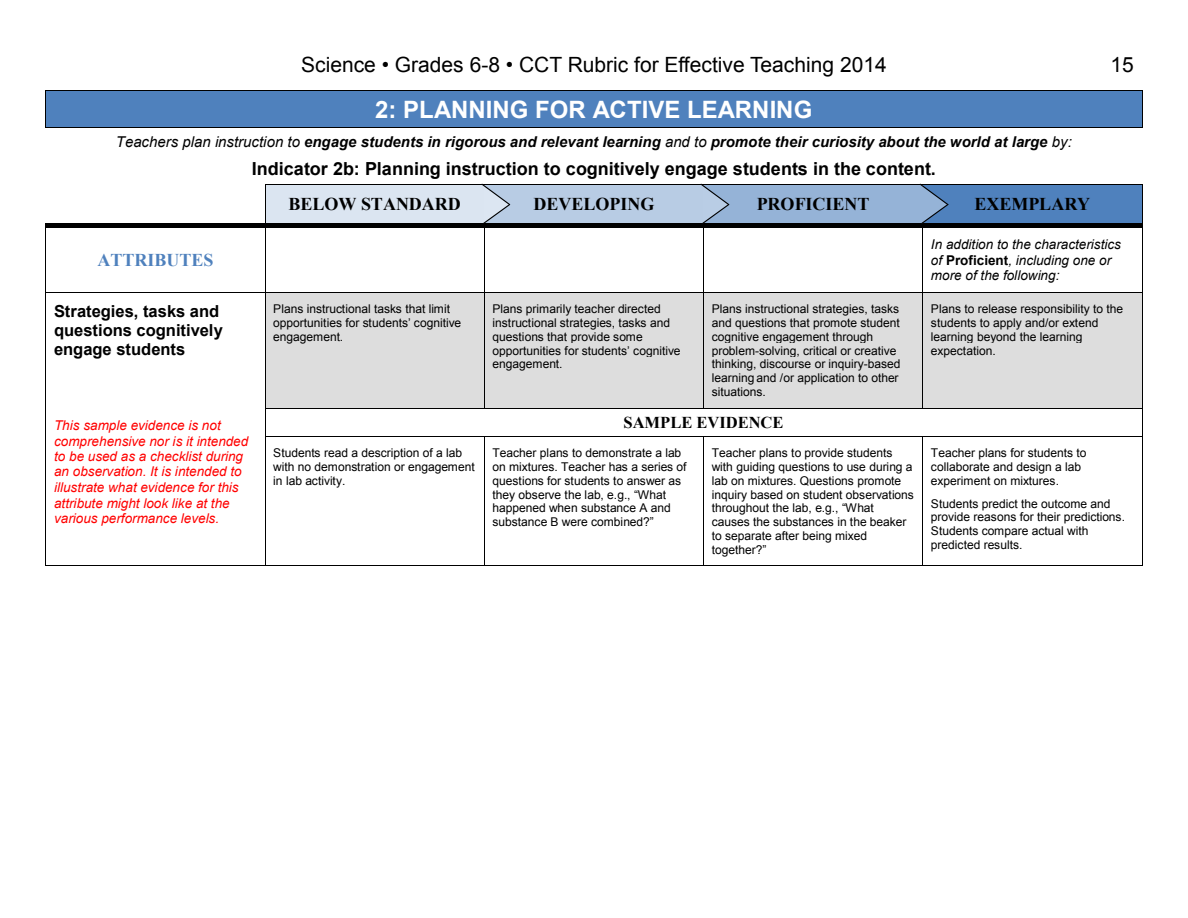
<style>
.page{position:relative;width:1188px;height:918px;background:#fff}
.page>*{position:absolute;margin:0;border:0;box-sizing:border-box;transform-origin:0 0}
.t1{font:700 24px "Arial";color:#fff}
.t2{font:21px "Arial";color:#000}
.t3{font:700 18px/35px "Arial";color:#000}
.t4{font:700 18px "Times New Roman";color:#000}
.t5{font:700 18px "Times New Roman";letter-spacing:.005em;color:#4f81bd}
.t6{font:700 16.5px/18.9px "Arial";color:#000}
.t7{font:700 16.5px "Times New Roman";letter-spacing:-.005em;color:#000}
.t8{font:italic 700 15px "Arial";letter-spacing:.005em;color:#000}
.t9{font:italic 13.5px/15.6px "Arial";letter-spacing:.005em;color:#f00}
.t10{font:italic 13.5px/15.5px "Arial";color:#000}
.t11{font:12px/13.8px "Arial";letter-spacing:-.005em;color:#000}
.s1{font-weight:400}
.s2{font-family:"Times New Roman"}
.s3{font-weight:700;font-style:normal}
</style>
<div class="page">
<div style="left:54px;top:91px;width:1080px;height:37px;background:#4f81bd"></div>
<hr style="left:46px;top:90px;width:1096px;height:1px;background:#000">
<hr style="left:46px;top:91px;width:1px;height:37px;background:#000">
<hr style="left:1142px;top:91px;width:1px;height:37px;background:#000">
<hr style="left:47px;top:128px;width:1095px;height:1px;background:#000">
<div style="left:266px;top:185px;width:218px;height:38px;background:#dbe5f1"></div>
<div style="left:492px;top:185px;width:204px;height:38px;background:#b8cce4"></div>
<div style="left:712px;top:185px;width:203px;height:38px;background:#95b3d7"></div>
<div style="left:923px;top:185px;width:219px;height:38px;background:#4f81bd"></div>
<hr style="left:266px;top:184px;width:218px;height:1px;background:#000">
<hr style="left:485px;top:184px;width:219px;height:1px;background:#000">
<hr style="left:704px;top:184px;width:219px;height:1px;background:#000">
<hr style="left:924px;top:184px;width:218px;height:1px;background:#000">
<hr style="left:265px;top:185px;width:1px;height:38px;background:#000">
<hr style="left:1142px;top:185px;width:1px;height:38px;background:#000">
<svg style="left:46px;top:223px;width:5px;height:5px"></svg>
<div style="left:51px;top:223px;width:214px;height:5px;background:#000"></div>
<svg style="left:265px;top:223px;width:4px;height:5px"></svg>
<div style="left:269px;top:223px;width:215px;height:5px;background:#000"></div>
<div style="left:489px;top:223px;width:214px;height:5px;background:#000"></div>
<div style="left:708px;top:223px;width:214px;height:5px;background:#000"></div>
<div style="left:928px;top:223px;width:214px;height:5px;background:#000"></div>
<hr style="left:46px;top:228px;width:1px;height:64px;background:#000">
<hr style="left:265px;top:228px;width:1px;height:64px;background:#000">
<hr style="left:484px;top:228px;width:1px;height:64px;background:#000">
<hr style="left:703px;top:228px;width:1px;height:64px;background:#000">
<hr style="left:922px;top:228px;width:1px;height:64px;background:#000">
<hr style="left:1142px;top:228px;width:1px;height:64px;background:#000">
<div style="left:266px;top:293px;width:218px;height:115px;background:#ddd"></div>
<div style="left:485px;top:293px;width:218px;height:115px;background:#ddd"></div>
<div style="left:704px;top:293px;width:218px;height:115px;background:#ddd"></div>
<div style="left:923px;top:293px;width:219px;height:115px;background:#ddd"></div>
<hr style="left:46px;top:292px;width:219px;height:1px;background:#000">
<hr style="left:266px;top:292px;width:218px;height:1px;background:#000">
<hr style="left:485px;top:292px;width:218px;height:1px;background:#000">
<hr style="left:704px;top:292px;width:218px;height:1px;background:#000">
<hr style="left:923px;top:292px;width:219px;height:1px;background:#000">
<hr style="left:46px;top:293px;width:1px;height:115px;background:#000">
<hr style="left:265px;top:293px;width:1px;height:115px;background:#000">
<hr style="left:484px;top:293px;width:1px;height:115px;background:#000">
<hr style="left:703px;top:293px;width:1px;height:115px;background:#000">
<hr style="left:922px;top:293px;width:1px;height:115px;background:#000">
<hr style="left:1142px;top:293px;width:1px;height:115px;background:#000">
<hr style="left:266px;top:408px;width:218px;height:1px;background:#000">
<hr style="left:485px;top:408px;width:218px;height:1px;background:#000">
<hr style="left:704px;top:408px;width:218px;height:1px;background:#000">
<hr style="left:923px;top:408px;width:219px;height:1px;background:#000">
<svg style="left:265px;top:408px;width:1px;height:29px"></svg>
<hr style="left:266px;top:436px;width:218px;height:1px;background:#000">
<hr style="left:485px;top:436px;width:218px;height:1px;background:#000">
<hr style="left:704px;top:436px;width:218px;height:1px;background:#000">
<hr style="left:923px;top:436px;width:219px;height:1px;background:#000">
<svg style="left:1142px;top:408px;width:1px;height:29px"></svg>
<hr style="left:46px;top:437px;width:1px;height:129px;background:#000">
<hr style="left:46px;top:566px;width:219px;height:1px;background:#000">
<hr style="left:265px;top:437px;width:1px;height:129px;background:#000">
<hr style="left:266px;top:566px;width:218px;height:1px;background:#000">
<hr style="left:484px;top:437px;width:1px;height:129px;background:#000">
<hr style="left:485px;top:566px;width:218px;height:1px;background:#000">
<hr style="left:703px;top:437px;width:1px;height:129px;background:#000">
<hr style="left:704px;top:566px;width:218px;height:1px;background:#000">
<hr style="left:922px;top:437px;width:1px;height:129px;background:#000">
<hr style="left:923px;top:566px;width:219px;height:1px;background:#000">
<hr style="left:1142px;top:437px;width:1px;height:129px;background:#000">
<svg style="left:481px;top:183px;width:30px;height:45px"></svg>
<svg style="left:700px;top:183px;width:30px;height:45px"></svg>
<svg style="left:919px;top:183px;width:30px;height:45px"></svg>
<h2 class="t2" style="left:301px;top:51px;width:587px">Science • Grades 6-8 • CCT Rubric for Effective Teaching 2014</h2>
<h2 class="t2" style="left:1111px;top:51px;width:25px">15</h2>
<p class="t2" style="left:683px;top:52px;width:7px">f</p>
<p class="t2" style="left:1122px;top:52px;width:13px">1</p>
<p class="t1" style="left:375px;top:93px;width:439px">2: PLANNING FOR ACTIVE LEARNING</p>
<p class="t8" style="left:116px;top:131px;width:957px"><span class="s1">Teachers plan instruction to</span> engage students in rigorous and relevant learning <span class="s1">and to</span> promote their curiosity about the world at large <span class="s1">by:</span></p>
<p class="t3" style="left:288px;top:152px;width:649px;text-indent:-37px">Indicator 2b: Planning instruction to cognitively engage students in the content.<br><span class="s2">BELOW STANDARD</span></p>
<p class="t4" style="left:534px;top:192px;width:122px">DEVELOPING</p>
<p class="t4" style="left:757px;top:192px;width:114px">PROFICIENT</p>
<p class="t4" style="left:975px;top:192px;width:117px">EXEMPLARY</p>
<p class="t5" style="left:97px;top:248px;width:118px">ATTRIBUTES</p>
<p class="t10" style="left:931px;top:237px;width:191px">In addition to the characteristics of <span class="s3">Proficient</span>, including one or more of the following:</p>
<p class="t6" style="left:54px;top:303px;width:170px">Strategies, tasks and questions cognitively engage students</p>
<p class="t11" style="left:273px;top:302px;width:190px">Plans instructional tasks that limit opportunities for students’ cognitive engagement.</p>
<p class="t11" style="left:492px;top:302px;width:190px">Plans primarily teacher directed instructional strategies, tasks and questions that provide some opportunities for students’ cognitive engagement.</p>
<p class="t11" style="left:712px;top:302px;width:190px">Plans instructional strategies, tasks and questions that promote student cognitive engagement through problem-solving, critical or creative thinking, discourse or inquiry-based learning and /or application to other situations.</p>
<p class="t11" style="left:931px;top:302px;width:194px">Plans to release responsibility to the students to apply and/or extend learning beyond the learning expectation.</p>
<p class="t9" style="left:54px;top:417px;width:196px">This sample evidence is not comprehensive nor is it intended to be used as a checklist during an observation. It is intended to illustrate what evidence for this attribute might look like at the various performance levels.</p>
<p class="t7" style="left:624px;top:411px;width:162px">SAMPLE EVIDENCE</p>
<p class="t11" style="left:273px;top:446px;width:203px">Students read a description of a lab with no demonstration or engagement in lab activity.</p>
<p class="t11" style="left:492px;top:446px;width:196px">Teacher plans to demonstrate a lab on mixtures. Teacher has a series of questions for students to answer as they observe the lab, e.g., “What happened when substance A and substance B were combined?”</p>
<p class="t11" style="left:712px;top:446px;width:204px">Teacher plans to provide students with guiding questions to use during a lab on mixtures. Questions promote inquiry based on student observations throughout the lab, e.g., “What causes the substances in the beaker to separate after being mixed together?”</p>
<p class="t11" style="left:931px;top:446px;width:157px">Teacher plans for students to collaborate and design a lab experiment on mixtures.</p>
<p class="t11" style="left:931px;top:497px;width:196px">Students predict the outcome and provide reasons for their predictions.<br>Students compare actual with predicted results.</p>
</div>
